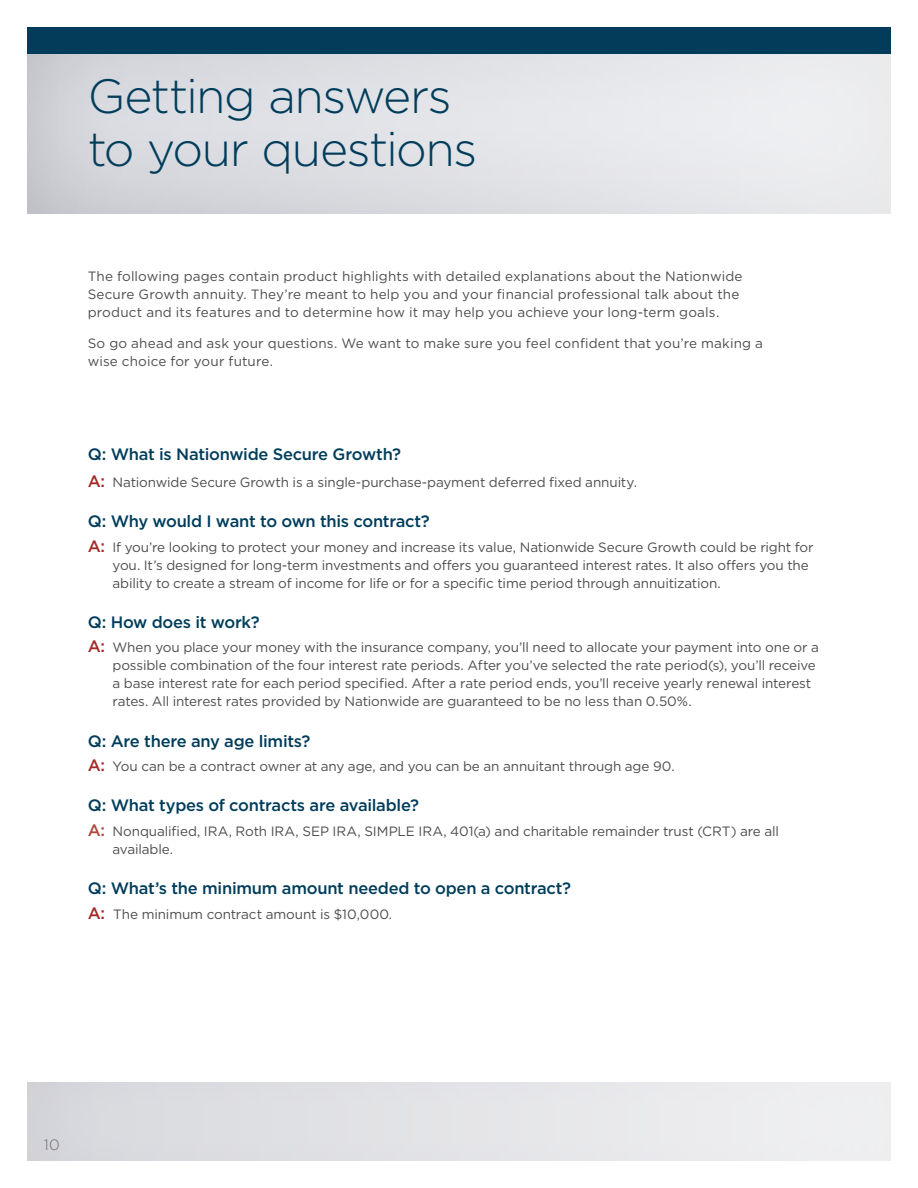
<style>
.page{position:relative;width:918px;height:1188px;background:#fff}
.page>*{position:absolute;margin:0;border:0;box-sizing:border-box;transform-origin:0 0}
.H1_2{font:300 48px/52.5px "Gotham";letter-spacing:-.03em;color:#013d5b}
.t1{font:500 16.5px "Gotham";letter-spacing:-.015em;color:#013d5b}
.t2{font:300 15px "Gotham";color:#6f6d70}
.t3{font:13.5px/18px "Gotham";letter-spacing:-.005em;color:#4d4d4f}
.s1{font-weight:500;font-size:16.5px;color:#a32a29}
.s2{font-weight:500;font-size:16.5px;color:#ae493c}
</style>
<div class="page">
<div style="left:15px;top:16px;width:889px;height:199px;background:#000;opacity:.17"></div>
<div style="left:27px;top:27px;width:864px;height:27px;background:#013d5b"></div>
<div style="left:15px;top:1072px;width:889px;height:90px;background:#000;opacity:.1"></div>
<h1 class="H1_2" style="left:88px;top:69px;width:391px">Getting answers to your questions</h1>
<p class="t3" style="left:88px;top:267px;width:656px">The following pages contain product highlights with detailed explanations about the Nationwide<br>Secure Growth annuity. They’re meant to help you and your financial professional talk about the product and its features and to determine how it may help you achieve your long-term goals.</p>
<p class="t3" style="left:88px;top:334px;width:677px">So go ahead and ask your questions. We want to make sure you feel confident that you’re making a wise choice for your future.</p>
<p class="t1" style="left:88px;top:444px;width:315px">Q: What is Nationwide Secure Growth?</p>
<p class="t3" style="left:88px;top:473px;width:551px"><span class="s1">A:</span> Nationwide Secure Growth is a single-purchase-payment deferred fixed annuity.</p>
<p class="t1" style="left:88px;top:510px;width:344px">Q: Why would I want to own this contract?</p>
<p class="t3" style="left:112px;top:538px;width:703px;text-indent:-25px"><span class="s1">A:</span> If you’re looking to protect your money and increase its value, Nationwide Secure Growth could be right for you. It’s designed for long-term investments and offers you guaranteed interest rates. It also offers you the ability to create a stream of income for life or for a specific time period through annuitization.</p>
<p class="t1" style="left:88px;top:611px;width:174px">Q: How does it work?</p>
<p class="t3" style="left:112px;top:638px;width:708px;text-indent:-25px"><span class="s1">A:</span> When you place your money with the insurance company, you’ll need to allocate your payment into one or a possible combination of the four interest rate periods. After you’ve selected the rate period(s), you’ll receive a base interest rate for each period specified. After a rate period ends, you’ll receive yearly renewal interest rates. All interest rates provided by Nationwide are guaranteed to be no less than 0.50%.</p>
<p class="t1" style="left:88px;top:730px;width:224px">Q: Are there any age limits?</p>
<p class="t3" style="left:88px;top:757px;width:588px"><span class="s1">A:</span> You can be a contract owner at any age, and you can be an annuitant through age 90.</p>
<p class="t1" style="left:88px;top:795px;width:333px">Q: What types of contracts are available?</p>
<p class="t3" style="left:112px;top:822px;width:668px;text-indent:-25px"><span class="s2">A:</span> Nonqualified, IRA, Roth IRA, SEP IRA, SIMPLE IRA, 401(a) and charitable remainder trust (CRT) are all available.</p>
<p class="t1" style="left:88px;top:877px;width:485px">Q: What’s the minimum amount needed to open a contract?</p>
<p class="t3" style="left:88px;top:905px;width:306px"><span class="s1">A:</span> The minimum contract amount is $10,000.</p>
<p class="t2" style="left:44px;top:1135px;width:18px">10</p>
</div>
